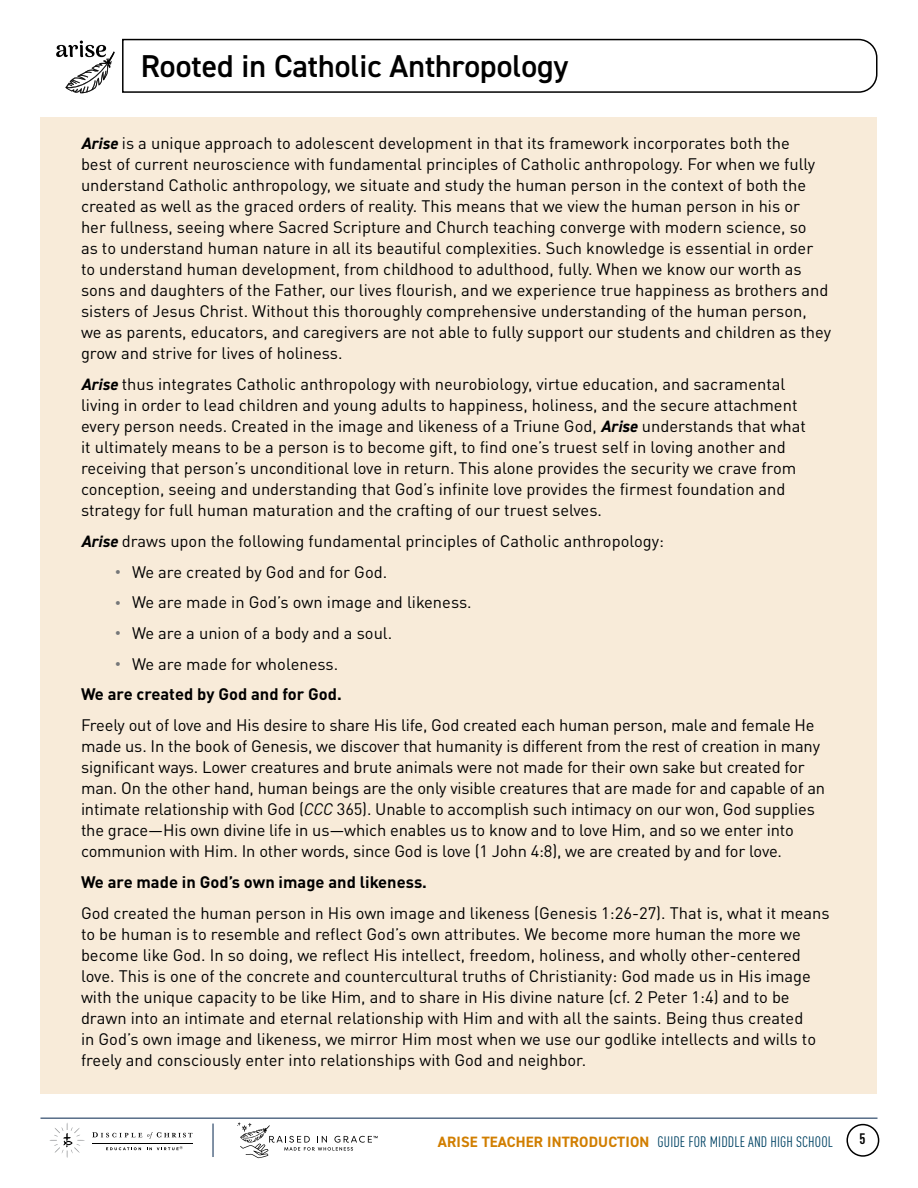
<style>
.page{position:relative;width:918px;height:1188px;background:#fff}
.page>*{position:absolute;margin:0;border:0;box-sizing:border-box;transform-origin:0 0}
.t1{font:600 31.65px "DIN2014";color:#000}
.t2{font:16.5px/21px "DINOT";color:#000}
.t3{font:700 16.5px/30.8px "DINOT";color:#000;text-align:right}
.t4{font:condensed 15px "DINOT";letter-spacing:.01em;color:#004364}
.t5{font:700 condensed 15px "DINOT";color:#000}
.s1{font-family:"DIN2014";font-weight:700;font-style:italic}
.s2{font-size:12px;color:#757779}
.s3{font-weight:400;font-size:12px;color:#757779}
.s4{font-weight:400}
.s5{font-style:italic}
.s6{font-family:"DIN2014";font-weight:700;font-stretch:normal;color:#d17e00}
</style>
<div class="page">
<svg style="left:106px;top:1147px;width:35px;height:3px"></svg>
<svg style="left:92px;top:1132px;width:101px;height:7px"></svg>
<hr style="left:92px;top:1143px;width:101px;height:1px;background:#000">
<svg style="left:50px;top:1123px;width:35px;height:35px"></svg>
<svg style="left:147px;top:1146px;width:36px;height:4px"></svg>
<hr style="left:40px;top:1117px;width:838px;height:2px;background:#586d88">
<svg style="left:237px;top:1122px;width:141px;height:36px"></svg>
<hr style="left:212px;top:1124px;width:2px;height:33px;background:#586d88">
<div style="left:846px;top:1124px;width:33px;height:33px;border:2px solid #000;border-radius:50%"></div>
<div style="left:40px;top:117px;width:838px;height:977px;background:#f8ebd9"></div>
<svg style="left:122px;top:38px;width:756px;height:55px"></svg>
<svg style="left:56px;top:41px;width:59px;height:52px"></svg>
<h1 class="t1" style="left:141px;top:45px;width:429px">Rooted in Catholic Anthropology</h1>
<p class="t2" style="left:81px;top:133px;width:752px"><span class="s1">Arise</span> is a unique approach to adolescent development in that its framework incorporates both the<br>best of current neuroscience with fundamental principles of Catholic anthropology. For when we fully understand Catholic anthropology, we situate and study the human person in the context of both the created as well as the graced orders of reality. This means that we view the human person in his or<br>her fullness, seeing where Sacred Scripture and Church teaching converge with modern science, so<br>as to understand human nature in all its beautiful complexities. Such knowledge is essential in order to understand human development, from childhood to adulthood, fully. When we know our worth as sons and daughters of the Father, our lives flourish, and we experience true happiness as brothers and sisters of Jesus Christ. Without this thoroughly comprehensive understanding of the human person, we as parents, educators, and caregivers are not able to fully support our students and children as they grow and strive for lives of holiness.</p>
<p class="t2" style="left:81px;top:373px;width:726px"><span class="s1">Arise</span> thus integrates Catholic anthropology with neurobiology, virtue education, and sacramental living in order to lead children and young adults to happiness, holiness, and the secure attachment every person needs. Created in the image and likeness of a Triune God, <span class="s1">Arise</span> understands that what it ultimately means to be a person is to become gift, to find one’s truest self in loving another and receiving that person’s unconditional love in return. This alone provides the security we crave from conception, seeing and understanding that God’s infinite love provides the firmest foundation and strategy for full human maturation and the crafting of our truest selves.</p>
<p class="t2" style="left:81px;top:530px;width:585px"><span class="s1">Arise</span> draws upon the following fundamental principles of Catholic anthropology:</p>
<p class="t2" style="left:115px;top:561px;width:274px"><span class="s2">•</span> We are created by God and for God.</p>
<p class="t2" style="left:115px;top:591px;width:359px"><span class="s2">•</span> We are made in God’s own image and likeness.</p>
<p class="t2" style="left:115px;top:622px;width:279px"><span class="s2">•</span> We are a union of a body and a soul.</p>
<p class="t3" style="left:81px;top:648px;width:262px"><span class="s3">•</span> <span class="s4">We are made for wholeness.<br></span>We are created by God and for God.</p>
<p class="t2" style="left:81px;top:714px;width:746px">Freely out of love and His desire to share His life, God created each human person, male and female He made us. In the book of Genesis, we discover that humanity is different from the rest of creation in many significant ways. Lower creatures and brute animals were not made for their own sake but created for man. On the other hand, human beings are the only visible creatures that are made for and capable of an intimate relationship with God (<span class="s5">CCC</span> 365). Unable to accomplish such intimacy on our won, God supplies the grace—His own divine life in us—which enables us to know and to love Him, and so we enter into communion with Him. In other words, since God is love (1 John 4:8), we are created by and for love.</p>
<p class="t3" style="left:81px;top:866px;width:347px">We are made in God’s own image and likeness.</p>
<p class="t2" style="left:81px;top:902px;width:750px">God created the human person in His own image and likeness (Genesis 1:26-27). That is, what it means to be human is to resemble and reflect God’s own attributes. We become more human the more we become like God. In so doing, we reflect His intellect, freedom, holiness, and wholly other-centered love. This is one of the concrete and countercultural truths of Christianity: God made us in His image with the unique capacity to be like Him, and to share in His divine nature (cf. 2 Peter 1:4) and to be drawn into an intimate and eternal relationship with Him and with all the saints. Being thus created<br>in God’s own image and likeness, we mirror Him most when we use our godlike intellects and wills to freely and consciously enter into relationships with God and neighbor.</p>
<p class="t4" style="left:438px;top:1133px;width:397px"><span class="s6">ARISE TEACHER INTRODUCTION</span> GUIDE FOR MIDDLE AND HIGH SCHOOL</p>
<p class="t5" style="left:860px;top:1130px;width:8px">5</p>
</div>
